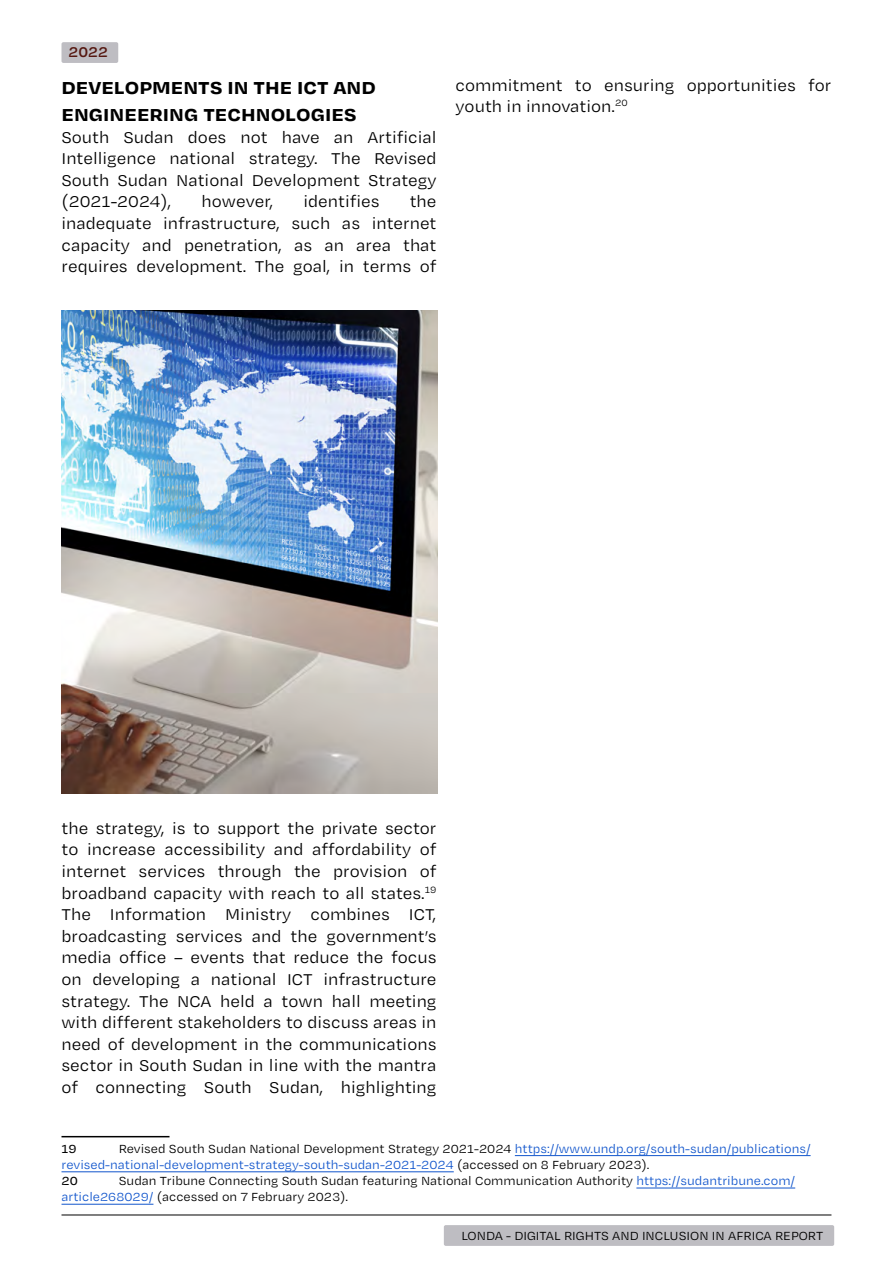
<style>
.page{position:relative;width:893px;height:1263px;background:#fff}
.page>*{position:absolute;margin:0;border:0;box-sizing:border-box;transform-origin:0 0}
.t1{font:700 22.5px/27px "Degular Text";color:#000}
.t2{font:18px/21.6px "Degular Text";color:#000;text-align:justify}
.t3{font:600 16.2px "Degular Text";color:#561811}
.t4{font:13.5px/16.2px "Degular Text";color:#15c}
.t5{font:13.5px/16.2px "Degular Text";color:#000}
.t6{font:500 13.5px "Degular Text";color:#000}
.s1{color:#000}
.s2{font-weight:500;color:#000}
.s3{color:#15c}
</style>
<div class="page">
<div style="left:444px;top:1225px;width:390px;height:21px;background:#bebdc2;border-radius:2px"></div>
<hr style="left:62px;top:1214px;width:769px;height:1px;background:#000">
<div style="left:61px;top:42px;width:57px;height:21px;background:#bebdc2;border-radius:2px"></div>
<hr style="left:62px;top:1136px;width:108px;height:1px;background:#000">
<hr style="left:515px;top:1155px;width:296px;height:1px;background:#15c">
<hr style="left:62px;top:1171px;width:392px;height:1px;background:#15c">
<hr style="left:636px;top:1188px;width:159px;height:1px;background:#15c">
<hr style="left:62px;top:1204px;width:91px;height:1px;background:#15c">
<img style="left:62px;top:310px;width:375px;height:483px">
<p class="t3" style="left:68px;top:41px;width:41px">2022</p>
<p class="t1" style="left:62px;top:72px;width:316px">Developments in the ICT and<br>Engineering Technologies</p>
<p class="t2" style="left:62px;top:125px;width:377px">South Sudan does not have an Artificial Intelligence national strategy. The Revised South Sudan National Development Strategy (2021-2024),</p>
<p class="t2" style="left:202px;top:190px;width:73px">however,</p>
<p class="t2" style="left:303px;top:190px;width:78px">identifies</p>
<p class="t2" style="left:62px;top:190px;width:377px;text-indent:348px">the inadequate infrastructure, such as internet capacity and penetration, as an area that requires development. The goal, in terms of</p>
<p class="t2" style="left:455px;top:74px;width:377px">commitment to ensuring opportunities for youth in innovation.<sup>20</sup></p>
<p class="t2" style="left:62px;top:817px;width:377px">the strategy, is to support the private sector to increase accessibility and affordability of internet services through the provision of broadband capacity with reach to all states.<sup>19<br></sup>The Information Ministry combines ICT, broadcasting services and the government’s media office – events that reduce the focus on developing a national ICT infrastructure strategy. The NCA held a town hall meeting with different stakeholders to discuss areas in need of development in the communications sector in South Sudan in line with the mantra of connecting South Sudan, highlighting</p>
<p class="t4" style="left:62px;top:1140px;width:751px;text-indent:57px"><span class="s1">Revised South Sudan National Development Strategy 2021-2024</span> https://www.undp.org/south-sudan/publications/ revised-national-development-strategy-south-sudan-2021-2024 <span class="s1">(accessed on 8 February 2023).<br></span><span class="s2">20</span></p>
<p class="t6" style="left:62px;top:1140px;width:17px">19</p>
<p class="t5" style="left:62px;top:1172px;width:735px;text-indent:57px">Sudan Tribune Connecting South Sudan featuring National Communication Authority <span class="s3">https://sudantribune.com/ article268029/</span> (accessed on 7 February 2023).</p>
<p class="t5" style="left:462px;top:1227px;width:363px">LONDA - DIGITAL RIGHTS AND INCLUSION IN AFRICA REPORT</p>
</div>
